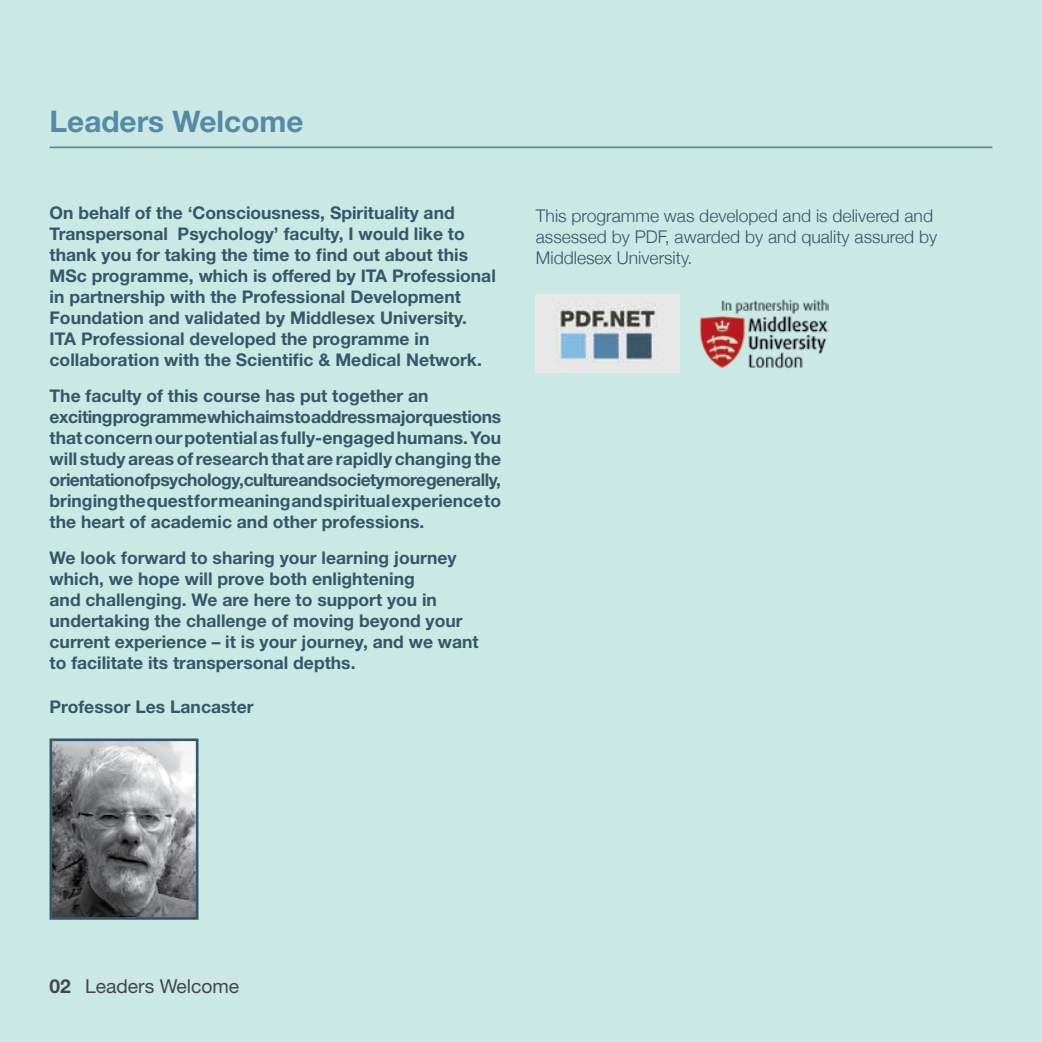
<style>
.page{position:relative;width:1042px;height:1042px;background:#cae8e4}
.page>*{position:absolute;margin:0;border:0;box-sizing:border-box;transform-origin:0 0}
.t1{font:700 29.75px "Helvetica Neue";color:#5589a8}
.t2{font:19.25px "Helvetica Neue";color:#44474d}
.t3{font:700 17.5px/21px "Helvetica Neue";color:#36576b}
.t4{font:300 17.5px/21px "Helvetica Neue";color:#36576b}
.s1{font-weight:700}
</style>
<div class="page">
<hr style="left:50px;top:146px;width:942px;height:2px;background:#5589a8">
<img style="left:54px;top:742px;width:140px;height:174px">
<div style="left:50px;top:738px;width:148px;height:182px;border:3px solid #36576b"></div>
<img style="left:700px;top:299px;width:128px;height:69px">
<img style="left:536px;top:294px;width:143px;height:78px">
<h1 class="t1" style="left:50px;top:103px;width:255px">Leaders Welcome</h1>
<p class="t3" style="left:50px;top:202px;width:448px">On behalf of the ‘Consciousness, Spirituality and Transpersonal Psychology’ faculty, I would like to thank you for taking the time to find out about this MSc programme, which is offered by ITA Professional in partnership with the Professional Development Foundation and validated by Middlesex University.<br>ITA Professional developed the programme in collaboration with the Scientific &amp; Medical Network.</p>
<p class="t3" style="left:50px;top:384px;width:453px">The faculty of this course has put together an<br>exciting programme which aims to address major questions that concern our potential as fully-engaged humans. You will study areas of research that are rapidly changing the orientation of psychology, culture and society more generally, bringing the quest for meaning and spiritual experience to the heart of academic and other professions.</p>
<p class="t3" style="left:50px;top:546px;width:431px">We look forward to sharing your learning journey which, we hope will prove both enlightening<br>and challenging. We are here to support you in undertaking the challenge of moving beyond your current experience – it is your journey, and we want to facilitate its transpersonal depths.</p>
<p class="t3" style="left:50px;top:696px;width:205px">Professor Les Lancaster</p>
<p class="t4" style="left:536px;top:205px;width:403px">This programme was developed and is delivered and assessed by PDF, awarded by and quality assured by<br>Middlesex University.</p>
<p class="t2" style="left:50px;top:974px;width:191px"><span class="s1">02</span> Leaders Welcome</p>
</div>
